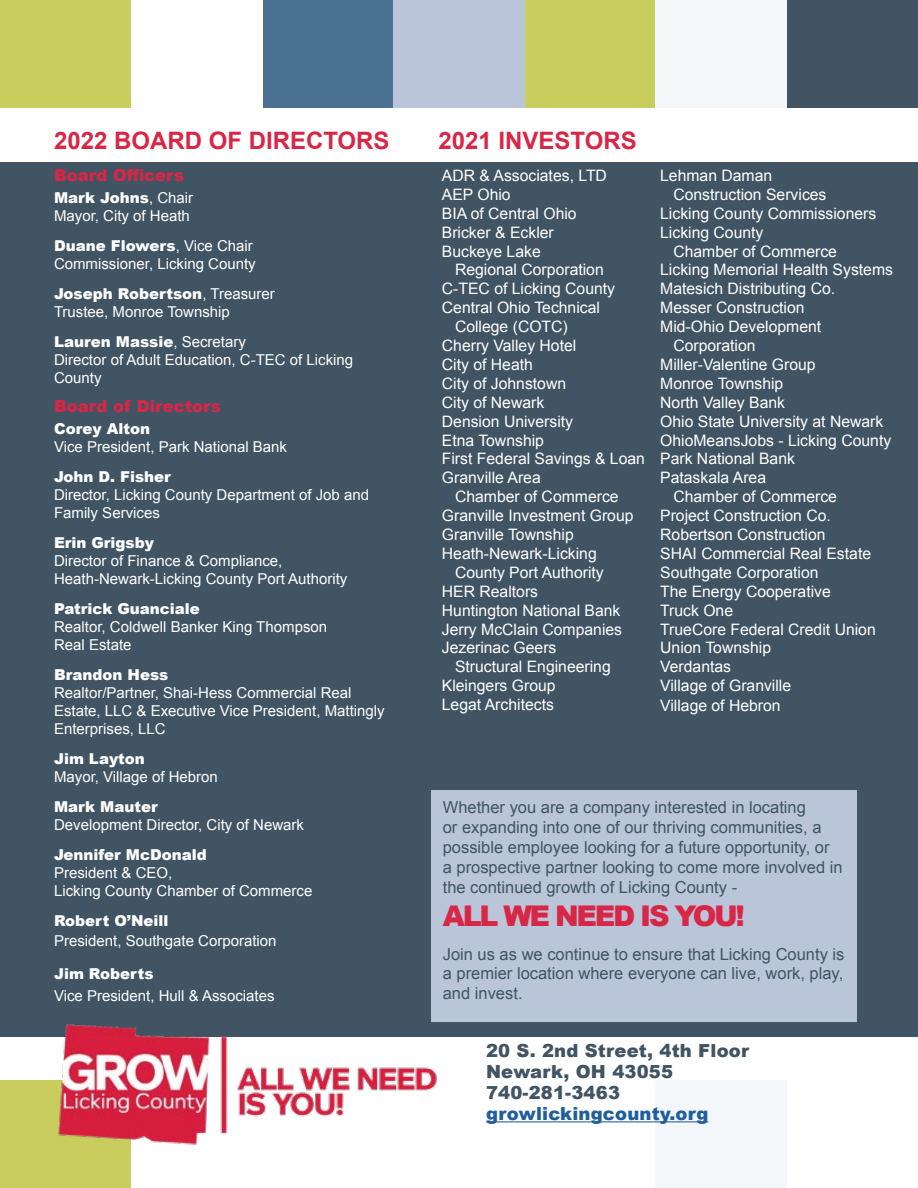
<style>
.page{position:relative;width:918px;height:1188px;background:#fff}
.page>*{position:absolute;margin:0;border:0;box-sizing:border-box;transform-origin:0 0}
.t1{font:900 28.5px "Arial";letter-spacing:-.08em;color:#d82647}
.t2{font:700 24px "Arial";color:#d82647}
.t3{font:900 18px/21px "Arial";letter-spacing:.01em;color:#415463}
.t4{font:900 18px "Arial";letter-spacing:.01em;color:#215e9e}
.t5{font:16.5px/19.8px "Arial";color:#415463}
.t6{font:900 16.5px "Arial";color:#d82647}
.t7{font:15.75px/18.9px "Arial";color:#fff}
.t8{font:15px/18px "Arial";color:#fff}
.t9{font:900 15px "Arial";color:#fff}
.s1{font-weight:900}
</style>
<div class="page">
<div style="left:0;top:0;width:131px;height:108px;background:#c9cd5e"></div>
<div style="left:262px;top:0;width:131px;height:108px;background:#4b7293"></div>
<div style="left:525px;top:0;width:131px;height:108px;background:#c9cd5e"></div>
<div style="left:787px;top:0;width:131px;height:108px;background:#415463"></div>
<div style="left:393px;top:0;width:132px;height:108px;background:#bac5d9"></div>
<div style="left:656px;top:0;width:131px;height:108px;background:#f3f7fa"></div>
<div style="left:0;top:1080px;width:131px;height:108px;background:#c9cd5e"></div>
<div style="left:656px;top:1080px;width:131px;height:108px;background:#f3f7fa"></div>
<div style="left:0;top:162px;width:918px;height:875px;background:#415463"></div>
<img style="left:58px;top:1021px;width:380px;height:124px">
<hr style="left:486px;top:1121px;width:222px;height:1px;background:#215e9e">
<div style="left:431px;top:790px;width:425px;height:231px;background:#bac5d9"></div>
<h2 class="t2" style="left:54px;top:125px;width:337px">2022 BOARD OF DIRECTORS</h2>
<h2 class="t2" style="left:438px;top:125px;width:200px">2021 INVESTORS</h2>
<p class="t6" style="left:54px;top:163px;width:132px">Board Officers</p>
<p class="t8" style="left:54px;top:189px;width:141px"><span class="s1">Mark Johns</span>, Chair<br>Mayor, City of Heath</p>
<p class="t8" style="left:54px;top:237px;width:203px"><span class="s1">Duane Flowers</span>, Vice Chair<br>Commissioner, Licking County</p>
<p class="t8" style="left:54px;top:285px;width:222px"><span class="s1">Joseph Robertson</span>, Treasurer<br>Trustee, Monroe Township</p>
<p class="t8" style="left:54px;top:333px;width:301px"><span class="s1">Lauren Massie</span>, Secretary<br>Director of Adult Education, C-TEC of Licking<br>County</p>
<p class="t6" style="left:54px;top:394px;width:169px">Board of Directors</p>
<p class="t9" style="left:54px;top:418px;width:98px">Corey Alton</p>
<p class="t8" style="left:54px;top:438px;width:235px">Vice President, Park National Bank</p>
<p class="t9" style="left:54px;top:466px;width:118px">John D. Fisher</p>
<p class="t8" style="left:54px;top:486px;width:317px">Director, Licking County Department of Job and<br>Family Services</p>
<p class="t9" style="left:54px;top:532px;width:101px">Erin Grigsby</p>
<p class="t8" style="left:54px;top:552px;width:295px">Director of Finance &amp; Compliance,<br>Heath-Newark-Licking County Port Authority</p>
<p class="t9" style="left:54px;top:598px;width:147px">Patrick Guanciale</p>
<p class="t8" style="left:54px;top:618px;width:275px">Realtor, Coldwell Banker King Thompson<br>Real Estate</p>
<p class="t9" style="left:54px;top:664px;width:116px">Brandon Hess</p>
<p class="t8" style="left:54px;top:684px;width:332px">Realtor/Partner, Shai-Hess Commercial Real<br>Estate, LLC &amp; Executive Vice President, Mattingly<br>Enterprises, LLC</p>
<p class="t9" style="left:54px;top:748px;width:92px">Jim Layton</p>
<p class="t8" style="left:54px;top:768px;width:165px">Mayor, Village of Hebron</p>
<p class="t9" style="left:54px;top:796px;width:105px">Mark Mauter</p>
<p class="t8" style="left:54px;top:816px;width:252px">Development Director, City of Newark</p>
<p class="t9" style="left:54px;top:844px;width:154px">Jennifer McDonald</p>
<p class="t8" style="left:54px;top:864px;width:260px">President &amp; CEO,<br>Licking County Chamber of Commerce</p>
<p class="t9" style="left:54px;top:910px;width:116px">Robert O’Neill</p>
<p class="t8" style="left:54px;top:932px;width:224px">President, Southgate Corporation</p>
<p class="t9" style="left:54px;top:963px;width:101px">Jim Roberts</p>
<p class="t8" style="left:54px;top:986px;width:222px">Vice President, Hull &amp; Associates</p>
<p class="t7" style="left:442px;top:166px;width:167px">ADR &amp; Associates, LTD<br>AEP Ohio<br>BIA of Central Ohio<br>Bricker &amp; Eckler<br>Buckeye Lake</p>
<p class="t7" style="left:455px;top:261px;width:150px">Regional Corporation</p>
<p class="t7" style="left:442px;top:280px;width:175px">C-TEC of Licking County</p>
<p class="t7" style="left:442px;top:298px;width:160px">Central Ohio Technical</p>
<p class="t7" style="left:455px;top:317px;width:114px">College (COTC)</p>
<p class="t7" style="left:442px;top:336px;width:136px">Cherry Valley Hotel</p>
<p class="t7" style="left:442px;top:355px;width:93px">City of Heath</p>
<p class="t7" style="left:442px;top:374px;width:126px">City of Johnstown</p>
<p class="t7" style="left:442px;top:393px;width:104px">City of Newark</p>
<p class="t7" style="left:442px;top:412px;width:133px">Dension University</p>
<p class="t7" style="left:442px;top:431px;width:104px">Etna Township</p>
<p class="t7" style="left:442px;top:450px;width:205px">First Federal Savings &amp; Loan</p>
<p class="t7" style="left:442px;top:469px;width:100px">Granville Area</p>
<p class="t7" style="left:455px;top:487px;width:165px">Chamber of Commerce</p>
<p class="t7" style="left:442px;top:506px;width:193px">Granville Investment Group</p>
<p class="t7" style="left:442px;top:525px;width:133px">Granville Township</p>
<p class="t7" style="left:442px;top:544px;width:156px">Heath-Newark-Licking</p>
<p class="t7" style="left:455px;top:563px;width:150px">County Port Authority</p>
<p class="t7" style="left:442px;top:582px;width:98px">HER Realtors</p>
<p class="t7" style="left:442px;top:601px;width:180px">Huntington National Bank</p>
<p class="t7" style="left:442px;top:620px;width:182px">Jerry McClain Companies</p>
<p class="t7" style="left:442px;top:639px;width:116px">Jezerinac Geers</p>
<p class="t7" style="left:455px;top:658px;width:157px">Structural Engineering</p>
<p class="t7" style="left:442px;top:676px;width:115px">Kleingers Group</p>
<p class="t7" style="left:442px;top:695px;width:114px">Legat Architects</p>
<p class="t7" style="left:660px;top:166px;width:114px">Lehman Daman</p>
<p class="t7" style="left:673px;top:185px;width:155px">Construction Services</p>
<p class="t7" style="left:660px;top:204px;width:218px">Licking County Commissioners</p>
<p class="t7" style="left:660px;top:223px;width:105px">Licking County</p>
<p class="t7" style="left:673px;top:242px;width:165px">Chamber of Commerce</p>
<p class="t7" style="left:660px;top:261px;width:234px">Licking Memorial Health Systems</p>
<p class="t7" style="left:660px;top:280px;width:177px">Matesich Distributing Co.</p>
<p class="t7" style="left:660px;top:298px;width:146px">Messer Construction</p>
<p class="t7" style="left:660px;top:317px;width:163px">Mid-Ohio Development</p>
<p class="t7" style="left:673px;top:336px;width:84px">Corporation</p>
<p class="t7" style="left:660px;top:355px;width:157px">Miller-Valentine Group</p>
<p class="t7" style="left:660px;top:374px;width:125px">Monroe Township</p>
<p class="t7" style="left:660px;top:393px;width:126px">North Valley Bank</p>
<p class="t7" style="left:660px;top:412px;width:225px">Ohio State University at Newark</p>
<p class="t7" style="left:660px;top:431px;width:233px">OhioMeansJobs - Licking County</p>
<p class="t7" style="left:660px;top:450px;width:136px">Park National Bank</p>
<p class="t7" style="left:660px;top:469px;width:107px">Pataskala Area</p>
<p class="t7" style="left:673px;top:487px;width:165px">Chamber of Commerce</p>
<p class="t7" style="left:660px;top:506px;width:172px">Project Construction Co.</p>
<p class="t7" style="left:660px;top:525px;width:167px">Robertson Construction</p>
<p class="t7" style="left:660px;top:544px;width:212px">SHAI Commercial Real Estate</p>
<p class="t7" style="left:660px;top:563px;width:160px">Southgate Corporation</p>
<p class="t7" style="left:660px;top:582px;width:172px">The Energy Cooperative</p>
<p class="t7" style="left:660px;top:601px;width:74px">Truck One</p>
<p class="t7" style="left:660px;top:620px;width:217px">TrueCore Federal Credit Union</p>
<p class="t7" style="left:660px;top:639px;width:112px">Union Township</p>
<p class="t7" style="left:660px;top:658px;width:72px">Verdantas</p>
<p class="t7" style="left:660px;top:676px;width:133px">Village of Granville</p>
<p class="t7" style="left:660px;top:696px;width:122px">Village of Hebron</p>
<p class="t5" style="left:443px;top:798px;width:401px">Whether you are a company interested in locating<br>or expanding into one of our thriving communities, a possible employee looking for a future opportunity, or a prospective partner looking to come more involved in the continued growth of Licking County -</p>
<h1 class="t1" style="left:443px;top:895px;width:304px">ALL WE NEED IS YOU!</h1>
<p class="t5" style="left:443px;top:944px;width:403px;text-align:justify">Join us as we continue to ensure that Licking County is a premier location where everyone can live, work, play, and invest.</p>
<p class="t3" style="left:486px;top:1039px;width:265px">20 S. 2nd Street, 4th Floor<br>Newark, OH 43055<br>740-281-3463</p>
<p class="t4" style="left:486px;top:1100px;width:224px">growlickingcounty.org</p>
</div>
